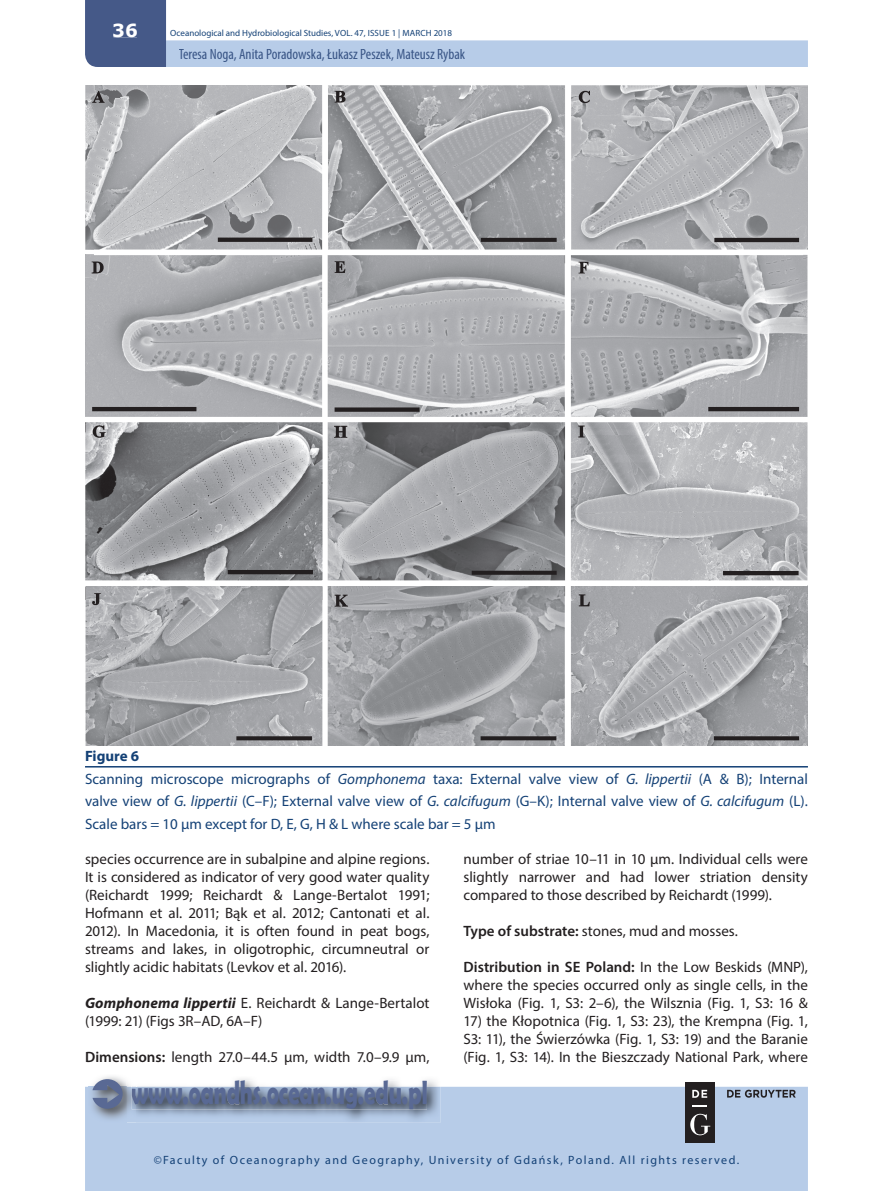
<style>
.page{position:relative;width:893px;height:1191px;background:#fff}
.page>*{position:absolute;margin:0;border:0;box-sizing:border-box;transform-origin:0 0}
.t1{font:700 33.75px "Berlin Sans FB Demi";color:#596994;scale:.67 1}
.t2{font:700 18px "Verdana";color:#fff}
.t3{font:15px/18px "Myriad Pro";color:#231f20;text-align:justify}
.t4{font:15px/22.5px "Myriad Pro";color:#144176}
.t5{font:condensed 15px "Myriad Pro";color:#395586}
.t6{font:12px "Myriad Pro";letter-spacing:.12em;color:#144176}
.t7{font:9px "Myriad Pro";color:#144176}
.s1{font-weight:700}
.s2{font-style:italic}
.s3{font-weight:700;font-style:italic}
.s4{font-weight:600}
</style>
<div class="page">
<div style="left:85px;top:1086px;width:723px;height:105px;background:#b7cce8"></div>
<svg style="left:85px;top:0;width:723px;height:67px"></svg>
<div style="left:113px;top:24px;width:24px;height:13px;background:#455988"></div>
<div style="left:179px;top:49px;width:286px;height:14px;background:#b7cce8"></div>
<img style="left:88px;top:1086px;width:352px;height:36px">
<img style="left:127px;top:1110px;width:9px;height:12px">
<svg style="left:92px;top:1076px;width:335px;height:34px"></svg>
<div style="left:685px;top:1081px;width:30px;height:61px;background:#231f20"></div>
<svg style="left:692px;top:1105px;width:15px;height:1px"></svg>
<svg style="left:692px;top:1089px;width:15px;height:8px"></svg>
<svg style="left:690px;top:1113px;width:20px;height:22px"></svg>
<svg style="left:727px;top:1089px;width:69px;height:8px"></svg>
<img style="left:85px;top:85px;width:723px;height:660px">
<hr style="left:85px;top:766px;width:723px;height:1px;background:#144176">
<p class="t2" style="left:112px;top:18px;width:27px">36</p>
<p class="t7" style="left:170px;top:28px;width:283px">Oceanological and Hydrobiological Studies, VOL. 47, ISSUE 1 | MARCH 2018</p>
<p class="t5" style="left:179px;top:45px;width:288px">Teresa Noga, Anita Poradowska, Łukasz Peszek, Mateusz Rybak</p>
<p class="t4" style="left:85px;top:744px;width:724px"><span class="s1">Figure 6<br></span>Scanning microscope micrographs of <span class="s2">Gomphonema</span> taxa: External valve view of <span class="s2">G. lippertii</span> (A &amp; B); Internal valve view of <span class="s2">G. lippertii</span> (C–F); External valve view of <span class="s2">G. calcifugum</span> (G–K); Internal valve view of <span class="s2">G. calcifugum</span> (L).<br>Scale bars = 10 µm except for D, E, G, H &amp; L where scale bar = 5 µm</p>
<p class="t3" style="left:85px;top:850px;width:346px">species occurrence are in subalpine and alpine regions.<br>It is considered as indicator of very good water quality (Reichardt 1999; Reichardt &amp; Lange-Bertalot 1991; Hofmann et al. 2011; Bąk et al. 2012; Cantonati et al.<br>2012). In Macedonia, it is often found in peat bogs, streams and lakes, in oligotrophic, circumneutral or slightly acidic habitats (Levkov et al. 2016).</p>
<p class="t3" style="left:85px;top:994px;width:346px"><span class="s3">Gomphonema lippertii</span> E. Reichardt &amp; Lange-Bertalot (1999: 21) (Figs 3R–AD, 6A–F)</p>
<p class="t3" style="left:85px;top:1048px;width:346px"><span class="s4">Dimensions:</span> length 27.0–44.5 µm, width 7.0–9.9 µm,</p>
<h1 class="t1" style="left:131px;top:1073px;width:444px">www.oandhs.ocean.ug.edu.pl</h1>
<p class="t3" style="left:463px;top:850px;width:346px">number of striae 10–11 in 10 μm. Individual cells were slightly narrower and had lower striation density compared to those described by Reichardt (1999).</p>
<p class="t3" style="left:463px;top:922px;width:276px"><span class="s4">Type of substrate:</span> stones, mud and mosses.</p>
<p class="t3" style="left:463px;top:958px;width:346px"><span class="s4">Distribution in SE Poland:</span> In the Low Beskids (MNP), where the species occurred only as single cells, in the Wisłoka (Fig. 1, S3: 2–6), the Wilsznia (Fig. 1, S3: 16 &amp;</p>
<p class="t3" style="left:463px;top:1012px;width:346px">17) the Kłopotnica (Fig. 1, S3: 23), the Krempna (Fig. 1, S3: 11), the Świerzówka (Fig. 1, S3: 19) and the Baranie (Fig. 1, S3: 14). In the Bieszczady National Park, where</p>
<p class="t6" style="left:154px;top:1152px;width:587px">©Faculty of Oceanography and Geography, University of Gdańsk, Poland. All rights reserved.</p>
</div>
